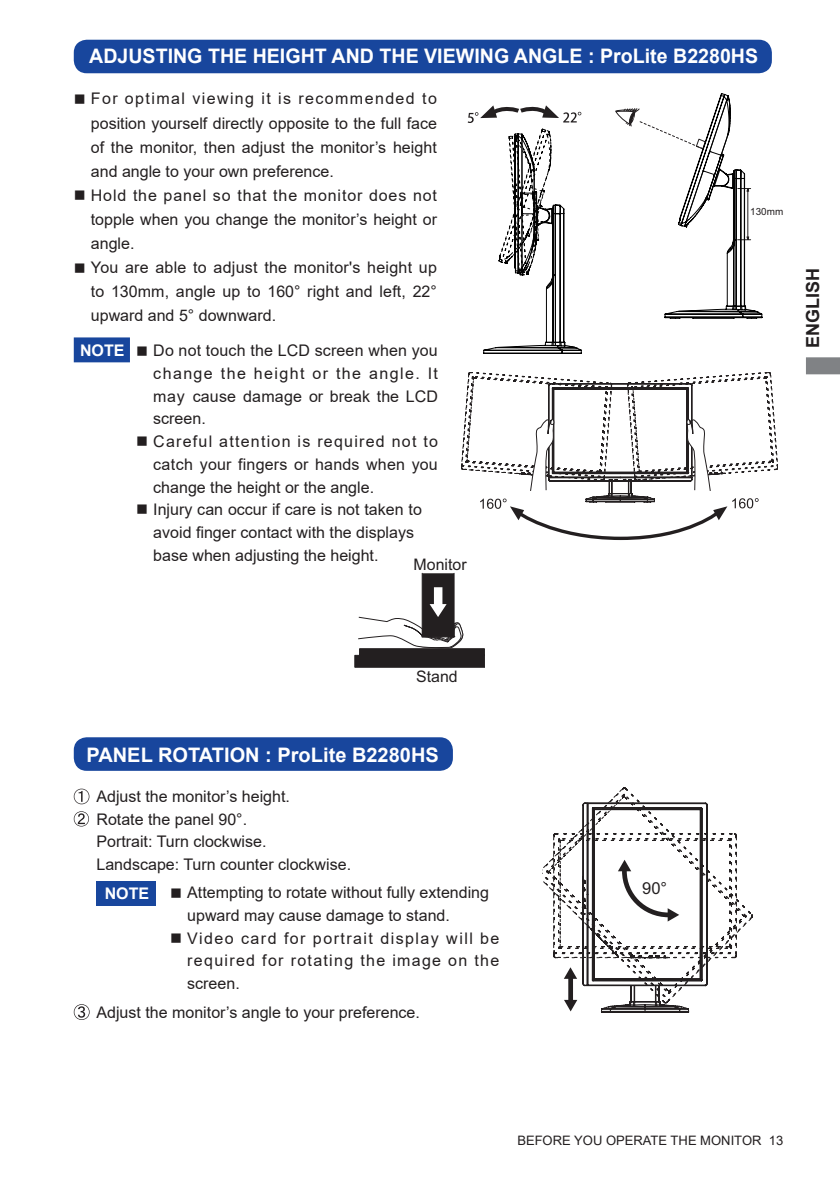
<style>
.page{position:relative;width:840px;height:1191px;background:#fff}
.page>*{position:absolute;margin:0;border:0;box-sizing:border-box;transform-origin:0 0}
.t1{font:700 20px "Arial";color:#fff}
.t2{font:700 18px "Arial";color:#231f20}
.t3{font:16.6px "Arial";color:#231f20}
.t4{font:16px/22.6px "Arial";color:#231f20;text-align:justify}
.t5{font:700 16px "Arial";color:#fff}
.t6{font:15.8px "Arial";color:#231f20}
.t7{font:13px "Arial";color:#231f20}
.t8{font:9.8px "Arial";color:#231f20}
</style>
<div class="page">
<svg style="left:806px;top:357px;width:33px;height:17px"></svg>
<div style="left:75px;top:41px;width:695px;height:31px;background:#18469d;border-radius:12px"></div>
<div style="left:74px;top:40px;width:697px;height:33px;border:2px solid #18469d;border-radius:12px"></div>
<div style="left:74px;top:337px;width:56px;height:25px;background:#18469d;border:2px solid #18469d"></div>
<div style="left:75px;top:738px;width:376px;height:32px;background:#18469d;border-radius:12px"></div>
<div style="left:74px;top:737px;width:378px;height:34px;border:2px solid #18469d;border-radius:12px"></div>
<svg style="left:74px;top:788px;width:15px;height:16px"></svg>
<svg style="left:74px;top:811px;width:15px;height:15px"></svg>
<svg style="left:74px;top:1004px;width:15px;height:15px"></svg>
<div style="left:96px;top:880px;width:59px;height:25px;background:#18469d"></div>
<div style="left:354px;top:655px;width:130px;height:12px;background:#231f20"></div>
<div style="left:359px;top:648px;width:125px;height:7px;background:#231f20"></div>
<div style="left:422px;top:573px;width:32px;height:64px;background:#231f20;border:1px solid #231f20"></div>
<svg style="left:358px;top:587px;width:105px;height:62px"></svg>
<svg style="left:461px;top:372px;width:316px;height:168px"></svg>
<svg style="left:546px;top:794px;width:206px;height:164px"></svg>
<svg style="left:553px;top:802px;width:183px;height:210px"></svg>
<svg style="left:615px;top:94px;width:146px;height:224px"></svg>
<svg style="left:483px;top:129px;width:98px;height:225px"></svg>
<svg style="left:467px;top:105px;width:114px;height:18px"></svg>
<p class="t1" style="left:89px;top:42px;width:670px">ADJUSTING THE HEIGHT AND THE VIEWING ANGLE : ProLite B2280HS</p>
<p class="t4" style="left:91px;top:87px;width:347px;line-height:24px;text-indent:-17px">■ For optimal viewing it is recommended to position yourself directly opposite to the full face of the monitor, then adjust the monitor’s height and angle to your own preference.</p>
<p class="t4" style="left:91px;top:183px;width:347px;line-height:24px;text-indent:-17px">■ Hold the panel so that the monitor does not topple when you change the monitor’s height or angle.</p>
<p class="t4" style="left:91px;top:255px;width:347px;line-height:24px;text-indent:-17px">■ You are able to adjust the monitor's height up to 130mm, angle up to 160° right and left, 22° upward and 5° downward.</p>
<p class="t4" style="left:153px;top:339px;width:286px;text-indent:-17px">■ Do not touch the LCD screen when you change the height or the angle. It may cause damage or break the LCD screen.</p>
<p class="t4" style="left:153px;top:430px;width:286px;text-indent:-17px">■ Careful attention is required not to catch your fingers or hands when you change the height or the angle.</p>
<p class="t4" style="left:153px;top:498px;width:270px;text-align:left;text-indent:-17px">■ Injury can occur if care is not taken to avoid finger contact with the displays base when adjusting the height.</p>
<p class="t8" style="left:749px;top:205px;width:34px">130mm</p>
<p class="t5" style="left:80px;top:339px;width:46px">NOTE</p>
<p class="t6" style="left:413px;top:554px;width:55px">Monitor</p>
<p class="t2" style="left:799px;top:348px;width:82px;rotate:-90deg">ENGLISH</p>
<p class="t6" style="left:416px;top:666px;width:43px">Stand</p>
<p class="t1" style="left:86px;top:740px;width:353px">PANEL ROTATION : ProLite B2280HS</p>
<p class="t4" style="left:96px;top:785px;width:256px;text-align:left">Adjust the monitor’s height.<br>Rotate the panel 90°.<br>Portrait: Turn clockwise.<br>Landscape: Turn counter clockwise.</p>
<p class="t4" style="left:187px;top:881px;width:303px;text-indent:-17px">■ Attempting to rotate without fully extending upward may cause damage to stand.</p>
<p class="t4" style="left:187px;top:926px;width:313px;text-indent:-17px">■ Video card for portrait display will be required for rotating the image on the screen.</p>
<p class="t4" style="left:96px;top:1000px;width:325px">Adjust the monitor’s angle to your preference.</p>
<p class="t5" style="left:105px;top:882px;width:46px">NOTE</p>
<p class="t3" style="left:641px;top:877px;width:27px">90°</p>
<p class="t7" style="left:517px;top:1131px;width:267px">BEFORE YOU OPERATE THE MONITOR 13</p>
</div>
